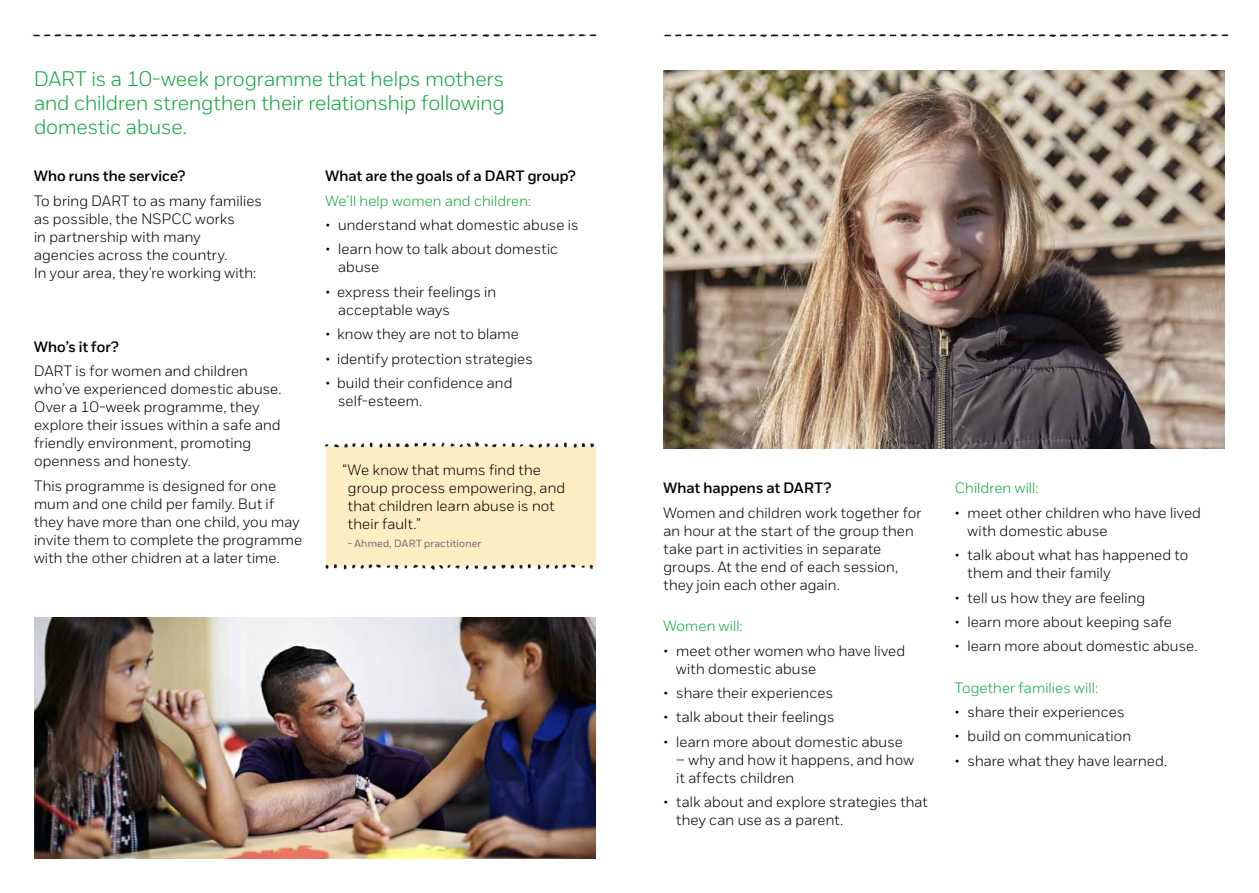
<style>
.page{position:relative;width:1259px;height:893px;background:#fff}
.page>*{position:absolute;margin:0;border:0;box-sizing:border-box;transform-origin:0 0}
.t1{font:300 21px/24px "NSPCC";color:#12a53e;text-align:justify}
.t2{font:300 15px/18px "NSPCC";letter-spacing:.01em;color:#000}
.t3{font:600 15px "NSPCC";letter-spacing:.01em;color:#000}
.t4{font:300 15px "NSPCC";letter-spacing:.01em;color:#12a53e}
.t5{font:10.5px "NSPCC";letter-spacing:.025em;color:#706f6f}
</style>
<div class="page">
<div style="left:325px;top:446px;width:270px;height:120px;background:#feeec3"></div>
<img style="left:34px;top:618px;width:561px;height:241px">
<img style="left:663px;top:70px;width:562px;height:378px">
<img style="left:33px;top:34px;width:349px;height:3px">
<img style="left:385px;top:34px;width:212px;height:3px">
<img style="left:664px;top:34px;width:350px;height:3px">
<img style="left:1017px;top:34px;width:211px;height:3px">
<img style="left:324px;top:442px;width:270px;height:6px">
<img style="left:325px;top:564px;width:269px;height:6px">
<h1 class="t1" style="left:34px;top:67px;width:472px">DART is a 10-week programme that helps mothers and children strengthen their relationship following domestic abuse.</h1>
<p class="t3" style="left:34px;top:167px;width:153px">Who runs the service?</p>
<p class="t2" style="left:34px;top:191px;width:230px">To bring DART to as many families as possible, the NSPCC works<br>in partnership with many agencies across the country.<br>In your area, they’re working with:</p>
<p class="t3" style="left:34px;top:338px;width:86px">Who’s it for?</p>
<p class="t2" style="left:34px;top:362px;width:249px">DART is for women and children who’ve experienced domestic abuse.<br>Over a 10-week programme, they explore their issues within a safe and friendly environment, promoting openness and honesty.</p>
<p class="t2" style="left:34px;top:476px;width:269px">This programme is designed for one mum and one child per family. But if they have more than one child, you may invite them to complete the programme with the other chidren at a later time.</p>
<p class="t3" style="left:325px;top:167px;width:252px">What are the goals of a DART group?</p>
<p class="t4" style="left:325px;top:192px;width:207px">We’ll help women and children:</p>
<p class="t2" style="left:325px;top:216px;width:255px">• understand what domestic abuse is</p>
<p class="t2" style="left:338px;top:240px;width:221px;text-indent:-13px">• learn how to talk about domestic abuse</p>
<p class="t2" style="left:338px;top:282px;width:160px;text-indent:-13px">• express their feelings in acceptable ways</p>
<p class="t2" style="left:325px;top:325px;width:195px">• know they are not to blame</p>
<p class="t2" style="left:325px;top:349px;width:209px">• identify protection strategies</p>
<p class="t2" style="left:338px;top:374px;width:176px;text-indent:-13px">• build their confidence and self-esteem.</p>
<p class="t2" style="left:348px;top:461px;width:219px;text-indent:-6px">“We know that mums find the group process empowering, and that children learn abuse is not their fault.”</p>
<p class="t5" style="left:348px;top:537px;width:135px">- Ahmed, DART practitioner</p>
<p class="t3" style="left:663px;top:479px;width:169px">What happens at DART?</p>
<p class="t2" style="left:663px;top:503px;width:259px">Women and children work together for an hour at the start of the group then take part in activities in separate groups. At the end of each session, they join each other again.</p>
<p class="t4" style="left:663px;top:617px;width:81px">Women will:</p>
<p class="t2" style="left:676px;top:641px;width:230px;text-indent:-13px">• meet other women who have lived with domestic abuse</p>
<p class="t2" style="left:663px;top:683px;width:171px">• share their experiences</p>
<p class="t2" style="left:663px;top:708px;width:172px">• talk about their feelings</p>
<p class="t2" style="left:663px;top:732px;width:241px">• learn more about domestic abuse</p>
<p class="t2" style="left:676px;top:750px;width:239px">– why and how it happens, and how it affects children</p>
<p class="t2" style="left:676px;top:793px;width:253px;text-indent:-13px">• talk about and explore strategies that they can use as a parent.</p>
<p class="t4" style="left:955px;top:479px;width:85px">Children will:</p>
<p class="t2" style="left:967px;top:503px;width:235px;text-indent:-13px">• meet other children who have lived with domestic abuse</p>
<p class="t2" style="left:967px;top:546px;width:222px;text-indent:-13px">• talk about what has happened to them and their family</p>
<p class="t2" style="left:955px;top:588px;width:192px">• tell us how they are feeling</p>
<p class="t2" style="left:955px;top:612px;width:218px">• learn more about keeping safe</p>
<p class="t2" style="left:955px;top:637px;width:244px">• learn more about domestic abuse.</p>
<p class="t4" style="left:955px;top:678px;width:145px">Together families will:</p>
<p class="t2" style="left:955px;top:703px;width:171px">• share their experiences</p>
<p class="t2" style="left:955px;top:727px;width:178px">• build on communication</p>
<p class="t2" style="left:955px;top:751px;width:214px">• share what they have learned.</p>
</div>
